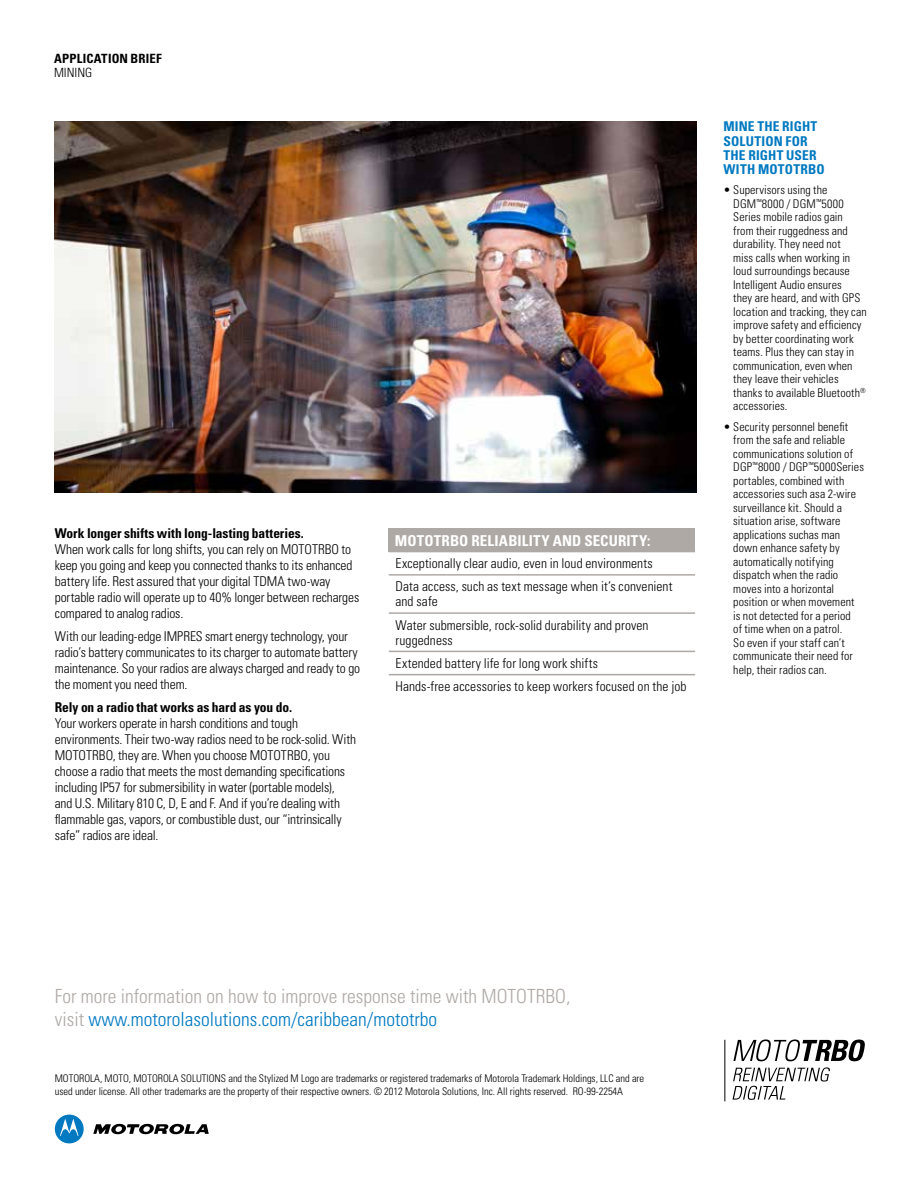
<style>
.page{position:relative;width:918px;height:1188px;background:#fff}
.page>*{position:absolute;margin:0;border:0;box-sizing:border-box;transform-origin:0 0}
.t1{font:300 condensed 19.5px/23.2px "Univers";color:#afa9a6}
.t2{font:700 condensed 15px "Univers";letter-spacing:.01em;color:#fff}
.t3{font:300 condensed 13.5px/16px "Univers LT Std";letter-spacing:-.005em;color:#000}
.t4{font:700 condensed 13.5px "Univers LT Std";letter-spacing:-.01em;color:#000}
.t5{font:700 condensed 13.5px/14.2px "Univers LT Std";letter-spacing:.01em;color:#0079c1}
.t6{font:700 condensed 12.75px "Univers LT Std";letter-spacing:.015em;color:#000}
.t7{font:300 condensed 12.75px "Univers LT Std";color:#000}
.t8{font:300 condensed 12px/13.5px "Univers LT Std";letter-spacing:.005em;color:#000}
.t9{font:300 condensed 10.5px/13.5px "Univers";letter-spacing:-.005em;color:#000}
.s1{color:#0079c1}
</style>
<div class="page">
<div style="left:389px;top:528px;width:306px;height:24px;background:#afa9a6"></div>
<hr style="left:389px;top:574px;width:306px;height:2px;background:#afa9a6">
<hr style="left:389px;top:612px;width:306px;height:2px;background:#afa9a6">
<hr style="left:389px;top:651px;width:306px;height:1px;background:#afa9a6">
<hr style="left:389px;top:674px;width:306px;height:1px;background:#afa9a6">
<img style="left:55px;top:122px;width:642px;height:370px">
<svg style="left:55px;top:1115px;width:29px;height:28px"></svg>
<svg style="left:93px;top:1123px;width:116px;height:12px"></svg>
<svg style="left:733px;top:1040px;width:132px;height:21px"></svg>
<hr style="left:725px;top:1040px;width:1px;height:61px;background:#000">
<svg style="left:733px;top:1067px;width:97px;height:33px"></svg>
<p class="t6" style="left:54px;top:51px;width:109px">APPLICAtIoN brief</p>
<p class="t7" style="left:54px;top:65px;width:40px">mining</p>
<p class="t4" style="left:55px;top:525px;width:251px">Work longer shifts with long-lasting batteries.</p>
<p class="t3" style="left:55px;top:541px;width:306px">When work calls for long shifts, you can rely on MOTOTRBO to keep you going and keep you connected thanks to its enhanced battery life. Rest assured that your digital TDMA two-way portable radio will operate up to 40% longer between recharges compared to analog radios.</p>
<p class="t3" style="left:55px;top:628px;width:307px">With our leading-edge IM PRES smart energy technology, your radio’s battery communicates to its charger to automate battery maintenance. So your radios are always charged and ready to go the moment you need them.</p>
<p class="t4" style="left:55px;top:699px;width:239px">Rely on a radio that works as hard as you do.</p>
<p class="t3" style="left:55px;top:715px;width:303px">Your workers operate in harsh conditions and tough environments. Their two-way radios need to be rock-solid. With MOTOTRBO, they are. When you choose MOTOTRBO, you choose a radio that meets the most demanding specifications including I P57 for submersibility in water (portable models),<br>and U.S. Military 810 C, D, E and F. And if you’re dealing with flammable gas, vapors, or combustible dust, our “intrinsically safe” radios are ideal.</p>
<p class="t2" style="left:395px;top:531px;width:257px">MOTOTRBO RELIABILITY AND SECURITY:</p>
<p class="t3" style="left:396px;top:552px;width:278px;line-height:23.2px">Exceptionally clear audio, even in loud environments<br>Data access, such as text message when it’s convenient</p>
<p class="t3" style="left:396px;top:590px;width:255px;line-height:23.2px">and safe<br>Water submersible, rock-solid durability and proven</p>
<p class="t3" style="left:396px;top:628px;width:292px;line-height:23.2px">ruggedness<br>Extended battery life for long work shifts<br>Hands-free accessories to keep workers focused on the job</p>
<p class="t5" style="left:724px;top:119px;width:95px">MINE THE RIGHT<br>SOLUTION FOR<br>THE RIGHT USER<br>WITH MOTOTRBO</p>
<p class="t8" style="left:733px;top:183px;width:135px;text-indent:-10px">• Supervisors using the<br>DGM <sup>™</sup>8000 / DGM <sup>™</sup>5000<br>Series mobile radios gain<br>from their ruggedness and durability. They need not<br>miss calls when working in loud surroundings because<br>Intelligent Audio ensures<br>they are heard, and with GPS location and tracking, they can improve safety and efficiency by better coordinating work teams. Plus they can stay in communication, even when they leave their vehicles thanks to available Bluetooth<sup>® </sup>accessories.</p>
<p class="t8" style="left:733px;top:420px;width:132px;text-indent:-10px">• Security personnel benefit from the safe and reliable communications solution of<br>DGP<sup>™</sup>8000 / DGP<sup>™</sup>5000Series portables, combined with accessories such asa 2-wire surveillance kit. Should a situation arise, software applications suchas man down enhance safety by automatically notifying dispatch when the radio moves into a horizontal position or when movement is not detected for a period<br>of time when on a patrol.<br>So even if your staff can’t communicate their need for help, their radios can.</p>
<h1 class="t1" style="left:55px;top:984px;width:517px">For more information on how to improve response time with MOTOTRBO, visit <span class="s1">www.motorolasolutions.com/caribbean/mototrbo</span></h1>
<p class="t9" style="left:55px;top:1071px;width:591px">MOTOROLA, MOTO, MOTOROLA SOLUTIONS and the Stylized M Logo are trademarks or registered trademarks of Motorola Trademark Holdings, LLC and are used under license. All other trademarks are the property of their respective owners. © 2012 Motorola Solutions, Inc. All rights reserved. RO-99-2254A</p>
</div>
